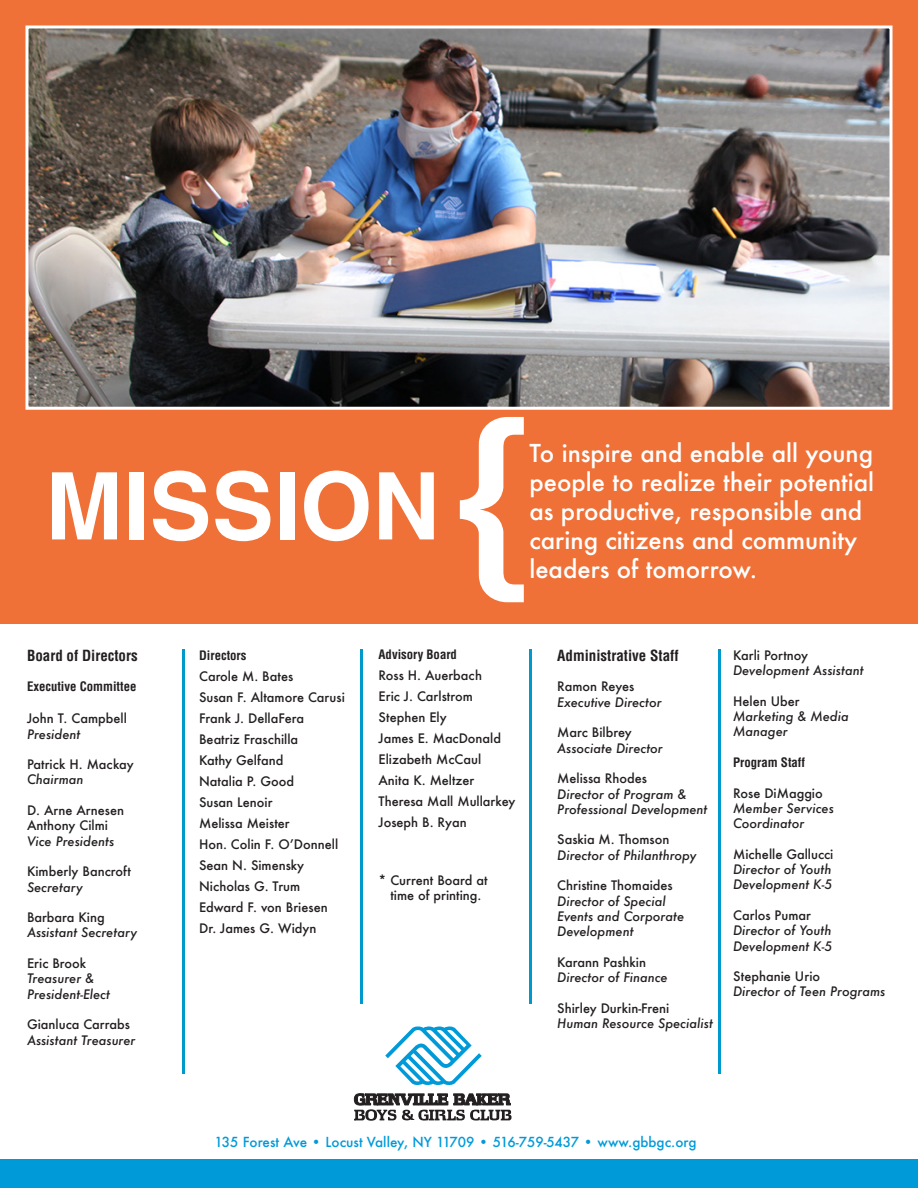
<style>
.page{position:relative;width:918px;height:1188px;background:#fff}
.page>*{position:absolute;margin:0;border:0;box-sizing:border-box;transform-origin:0 0}
.t1{font:700 201.9px "Helvetica";color:#fff}
.t2{font:700 93.45px "Helvetica";color:#fff}
.t3{font:500 24px/28.8px "Futura";color:#fff}
.t4{font:700 condensed 15px "Helvetica";color:#231f20}
.t5{font:500 13.5px "Futura";color:#009ad9}
.t6{font:500 12.75px/21px "Futura";color:#231f20}
.t7{font:italic 500 12.75px/15.3px "Futura";color:#231f20}
.t8{font:700 condensed 12.75px "Helvetica";color:#231f20}
</style>
<div class="page">
<div style="left:0;top:1159px;width:918px;height:29px;background:#009ad9"></div>
<svg style="left:385px;top:1027px;width:97px;height:58px"></svg>
<svg style="left:354px;top:1094px;width:158px;height:27px"></svg>
<hr style="left:182px;top:649px;width:2px;height:425px;background:#09c">
<hr style="left:360px;top:649px;width:3px;height:355px;background:#09c">
<hr style="left:529px;top:649px;width:3px;height:355px;background:#09c">
<hr style="left:719px;top:649px;width:2px;height:425px;background:#09c">
<div style="left:0;top:0;width:918px;height:624px;background:#f07138"></div>
<img style="left:30px;top:30px;width:858px;height:376px">
<div style="left:26px;top:26px;width:866px;height:384px;border:3px solid #fff"></div>
<p class="t2" style="left:46px;top:450px;width:396px">MISSION</p>
<p class="t1" style="left:450px;top:368px;width:80px">{</p>
<p class="t3" style="left:529px;top:439px;width:346px">To inspire and enable all young people to realize their potential as productive, responsible and caring citizens and community</p>
<p class="t3" style="left:529px;top:554px;width:229px">leaders of tomorrow.</p>
<p class="t4" style="left:27px;top:646px;width:112px">Board of Directors</p>
<p class="t8" style="left:27px;top:679px;width:111px">Executive Committee</p>
<p class="t6" style="left:27px;top:708px;width:101px">John T. Campbell</p>
<p class="t7" style="left:27px;top:726px;width:55px">President</p>
<p class="t6" style="left:27px;top:754px;width:108px">Patrick H. Mackay</p>
<p class="t7" style="left:27px;top:772px;width:58px">Chairman</p>
<p class="t6" style="left:27px;top:800px;width:99px">D. Arne Arnesen</p>
<p class="t6" style="left:27px;top:815px;width:83px">Anthony Cilmi</p>
<p class="t7" style="left:27px;top:833px;width:89px">Vice Presidents</p>
<p class="t6" style="left:27px;top:861px;width:105px">Kimberly Bancroft</p>
<p class="t7" style="left:27px;top:879px;width:57px">Secretary</p>
<p class="t6" style="left:27px;top:907px;width:79px">Barbara King</p>
<p class="t7" style="left:27px;top:925px;width:112px">Assistant Secretary</p>
<p class="t6" style="left:27px;top:953px;width:61px">Eric Brook</p>
<p class="t7" style="left:27px;top:971px;width:84px">Treasurer &amp;<br>President-Elect</p>
<p class="t6" style="left:27px;top:1014px;width:105px">Gianluca Carrabs</p>
<p class="t7" style="left:27px;top:1032px;width:110px">Assistant Treasurer</p>
<p class="t8" style="left:199px;top:647px;width:49px">Directors</p>
<p class="t6" style="left:199px;top:665px;width:96px">Carole M. Bates</p>
<p class="t6" style="left:199px;top:686px;width:147px">Susan F. Altamore Carusi<br>Frank J. DellaFera</p>
<p class="t6" style="left:199px;top:728px;width:101px">Beatriz Fraschilla</p>
<p class="t6" style="left:199px;top:749px;width:86px">Kathy Gelfand</p>
<p class="t6" style="left:199px;top:770px;width:97px">Natalia P. Good</p>
<p class="t6" style="left:199px;top:791px;width:75px">Susan Lenoir</p>
<p class="t6" style="left:199px;top:812px;width:92px">Melissa Meister</p>
<p class="t6" style="left:199px;top:833px;width:141px">Hon. Colin F. O’Donnell</p>
<p class="t6" style="left:199px;top:854px;width:107px">Sean N. Simensky</p>
<p class="t6" style="left:199px;top:875px;width:103px">Nicholas G. Trum</p>
<p class="t6" style="left:199px;top:896px;width:130px">Edward F. von Briesen</p>
<p class="t6" style="left:199px;top:917px;width:119px">Dr. James G. Widyn</p>
<p class="t8" style="left:379px;top:647px;width:80px">Advisory Board</p>
<p class="t6" style="left:379px;top:665px;width:105px">Ross H. Auerbach</p>
<p class="t6" style="left:379px;top:686px;width:96px">Eric J. Carlstrom</p>
<p class="t6" style="left:379px;top:707px;width:70px">Stephen Ely</p>
<p class="t6" style="left:379px;top:728px;width:124px">James E. MacDonald</p>
<p class="t6" style="left:379px;top:749px;width:104px">Elizabeth McCaul</p>
<p class="t6" style="left:379px;top:770px;width:97px">Anita K. Meltzer</p>
<p class="t6" style="left:379px;top:791px;width:138px">Theresa Mall Mullarkey</p>
<p class="t6" style="left:379px;top:812px;width:90px">Joseph B. Ryan</p>
<p class="t6" style="left:379px;top:872px;width:111px;line-height:15.3px;text-align:center">* Current Board at time of printing.</p>
<p class="t4" style="left:557px;top:646px;width:123px">Administrative Staff</p>
<p class="t6" style="left:557px;top:676px;width:79px">Ramon Reyes</p>
<p class="t7" style="left:557px;top:694px;width:106px">Executive Director</p>
<p class="t6" style="left:557px;top:722px;width:76px">Marc Bilbrey</p>
<p class="t7" style="left:557px;top:740px;width:107px">Associate Director</p>
<p class="t6" style="left:557px;top:768px;width:91px">Melissa Rhodes</p>
<p class="t7" style="left:557px;top:786px;width:152px">Director of Program &amp;<br>Professional Development</p>
<p class="t6" style="left:557px;top:829px;width:114px">Saskia M. Thomson</p>
<p class="t7" style="left:557px;top:847px;width:141px">Director of Philanthropy</p>
<p class="t6" style="left:557px;top:875px;width:117px">Christine Thomaides</p>
<p class="t7" style="left:557px;top:893px;width:128px">Director of Special<br>Events and Corporate<br>Development</p>
<p class="t6" style="left:557px;top:951px;width:90px">Karann Pashkin</p>
<p class="t7" style="left:557px;top:970px;width:112px">Director of Finance</p>
<p class="t6" style="left:557px;top:997px;width:114px">Shirley Durkin-Freni</p>
<p class="t7" style="left:557px;top:1016px;width:157px">Human Resource Specialist</p>
<p class="t6" style="left:733px;top:644px;width:77px">Karli Portnoy</p>
<p class="t7" style="left:733px;top:663px;width:132px">Development Assistant</p>
<p class="t6" style="left:733px;top:690px;width:68px">Helen Uber</p>
<p class="t7" style="left:733px;top:709px;width:117px">Marketing &amp; Media<br>Manager</p>
<p class="t8" style="left:733px;top:755px;width:73px">Program Staff</p>
<p class="t6" style="left:733px;top:782px;width:91px">Rose DiMaggio</p>
<p class="t7" style="left:733px;top:800px;width:102px">Member Services<br>Coordinator</p>
<p class="t6" style="left:733px;top:843px;width:102px">Michelle Gallucci</p>
<p class="t7" style="left:733px;top:862px;width:101px">Director of Youth<br>Development K-5</p>
<p class="t6" style="left:733px;top:905px;width:79px">Carlos Pumar</p>
<p class="t7" style="left:733px;top:923px;width:101px">Director of Youth<br>Development K-5</p>
<p class="t6" style="left:733px;top:966px;width:89px">Stephanie Urio</p>
<p class="t7" style="left:733px;top:984px;width:154px">Director of Teen Programs</p>
<p class="t5" style="left:215px;top:1133px;width:483px">135 Forest Ave • Locust Valley, NY 11709 • 516-759-5437 • www.gbbgc.org</p>
</div>
